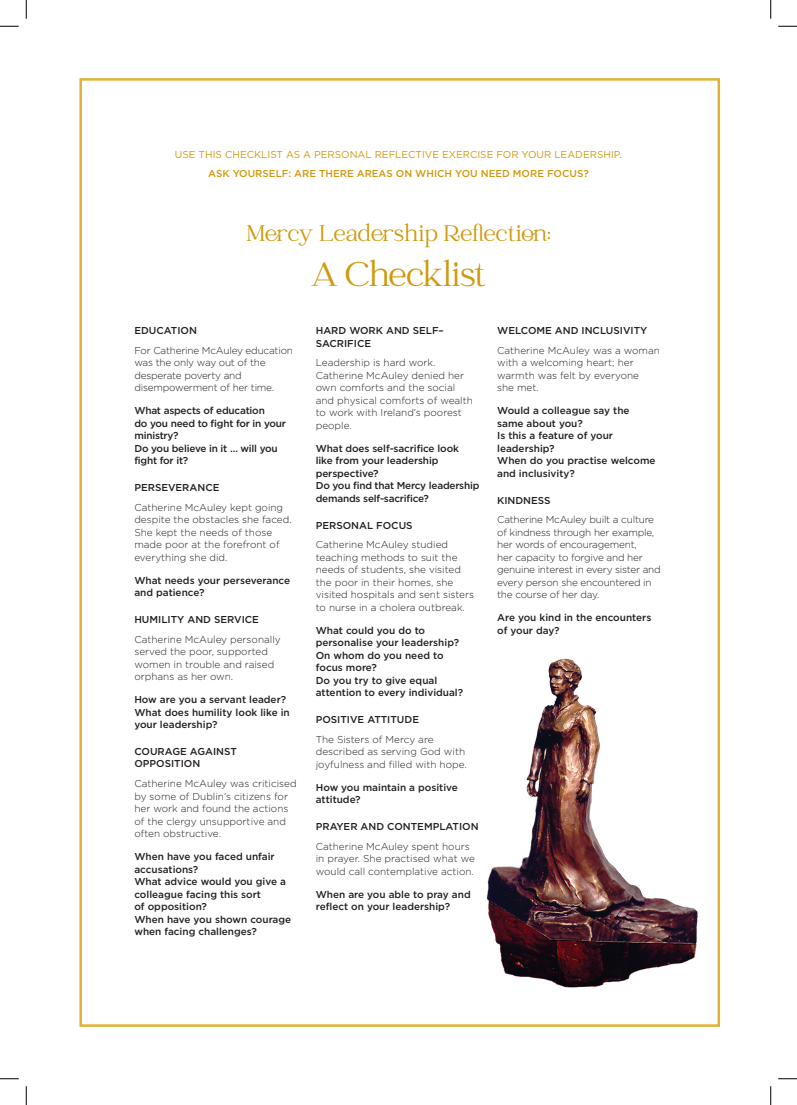
<style>
.page{position:relative;width:797px;height:1105px;background:#fff}
.page>*{position:absolute;margin:0;border:0;box-sizing:border-box;transform-origin:0 0}
.t1{font:37.5px "John Mayer";letter-spacing:-.02em;color:#d0990c}
.t2{font:25px "John Mayer";color:#d0990c}
.t3{font:300 10px/12.5px "Gotham";color:#231f20}
.t4{font:500 10px/12.5px "Gotham";color:#231f20}
.t5{font:300 10px/12.5px "Gotham";letter-spacing:-.02em;color:#231f20}
.t6{font:500 10px/12.5px "Gotham";letter-spacing:-.02em;color:#231f20}
.t7{font:10px "Gotham";color:#d0990c}
.t8{font:500 10px "Gotham";color:#d0990c}
</style>
<div class="page">
<img style="left:486px;top:658px;width:212px;height:330px">
<svg style="left:0;top:25px;width:19px;height:2px"></svg>
<svg style="left:778px;top:25px;width:19px;height:2px"></svg>
<svg style="left:0;top:1078px;width:19px;height:1px"></svg>
<svg style="left:778px;top:1078px;width:19px;height:1px"></svg>
<svg style="left:25px;top:0;width:2px;height:19px"></svg>
<svg style="left:25px;top:1086px;width:2px;height:19px"></svg>
<svg style="left:770px;top:0;width:1px;height:19px"></svg>
<svg style="left:770px;top:1086px;width:1px;height:19px"></svg>
<p class="t7" style="left:175px;top:149px;width:448px">USE THIS CHECKLIST AS A PERSONAL REFLECTIVE EXERCISE FOR YOUR LEADERSHIP.</p>
<p class="t8" style="left:208px;top:168px;width:382px">ASK YOURSELF: ARE THERE AREAS ON WHICH YOU NEED MORE FOCUS?</p>
<h2 class="t2" style="left:246px;top:219px;width:306px">Mercy Leadership Reflection:</h2>
<h1 class="t1" style="left:310px;top:254px;width:177px">A Checklist</h1>
<p class="t4" style="left:134px;top:324px;width:64px">EDUCATION</p>
<p class="t5" style="left:134px;top:344px;width:160px">For Catherine McAuley education was the only way out of the desperate poverty and disempowerment of her time.</p>
<p class="t6" style="left:134px;top:404px;width:153px">What aspects of education<br>do you need to fight for in your ministry?<br>Do you believe in it … will you fight for it?</p>
<p class="t4" style="left:134px;top:481px;width:87px">PERSEVERANCE</p>
<p class="t3" style="left:134px;top:501px;width:159px">Catherine McAuley kept going despite the obstacles she faced.<br>She kept the needs of those made poor at the forefront of everything she did.</p>
<p class="t4" style="left:134px;top:574px;width:157px">What needs your perseverance and patience?</p>
<p class="t4" style="left:134px;top:613px;width:126px">HUMILITY AND SERVICE</p>
<p class="t3" style="left:134px;top:633px;width:148px">Catherine McAuley personally served the poor, supported women in trouble and raised orphans as her own.</p>
<p class="t4" style="left:134px;top:693px;width:157px">How are you a servant leader?<br>What does humility look like in your leadership?</p>
<p class="t4" style="left:134px;top:745px;width:104px">COURAGE AGAINST<br>OPPOSITION</p>
<p class="t3" style="left:134px;top:777px;width:164px">Catherine McAuley was criticised by some of Dublin’s citizens for her work and found the actions of the clergy unsupportive and often obstructive.</p>
<p class="t4" style="left:134px;top:850px;width:158px">When have you faced unfair accusations?<br>What advice would you give a colleague facing this sort<br>of opposition?<br>When have you shown courage when facing challenges?</p>
<p class="t4" style="left:316px;top:324px;width:130px">HARD WORK AND SELF–<br>SACRIFICE</p>
<p class="t3" style="left:316px;top:356px;width:159px">Leadership is hard work.<br>Catherine McAuley denied her own comforts and the social and physical comforts of wealth to work with Ireland’s poorest people.</p>
<p class="t6" style="left:316px;top:442px;width:165px">What does self-sacrifice look<br>like from your leadership perspective?<br>Do you find that Mercy leadership demands self-sacrifice?</p>
<p class="t4" style="left:316px;top:518px;width:98px">PERSONAL FOCUS</p>
<p class="t3" style="left:316px;top:538px;width:160px">Catherine McAuley studied teaching methods to suit the needs of students, she visited the poor in their homes, she visited hospitals and sent sisters to nurse in a cholera outbreak.</p>
<p class="t4" style="left:316px;top:624px;width:149px">What could you do to personalise your leadership?<br>On whom do you need to focus more?<br>Do you try to give equal attention to every individual?</p>
<p class="t4" style="left:316px;top:713px;width:105px">POSITIVE ATTITUDE</p>
<p class="t3" style="left:316px;top:733px;width:152px">The Sisters of Mercy are described as serving God with joyfulness and filled with hope.</p>
<p class="t4" style="left:316px;top:781px;width:144px">How you maintain a positive attitude?</p>
<p class="t4" style="left:316px;top:820px;width:164px">PRAYER AND CONTEMPLATION</p>
<p class="t3" style="left:316px;top:839px;width:161px">Catherine McAuley spent hours in prayer. She practised what we would call contemplative action.</p>
<p class="t4" style="left:316px;top:887px;width:156px">When are you able to pray and reflect on your leadership?</p>
<p class="t4" style="left:497px;top:324px;width:152px">WELCOME AND INCLUSIVITY</p>
<p class="t3" style="left:497px;top:344px;width:164px">Catherine McAuley was a woman with a welcoming heart; her warmth was felt by everyone<br>she met.</p>
<p class="t4" style="left:497px;top:404px;width:160px">Would a colleague say the same about you?<br>Is this a feature of your leadership?<br>When do you practise welcome and inclusivity?</p>
<p class="t4" style="left:497px;top:493px;width:55px">KINDNESS</p>
<p class="t5" style="left:497px;top:513px;width:165px">Catherine McAuley built a culture of kindness through her example, her words of encouragement,<br>her capacity to forgive and her genuine interest in every sister and every person she encountered in the course of her day.</p>
<p class="t4" style="left:497px;top:611px;width:156px">Are you kind in the encounters of your day?</p>
</div>
